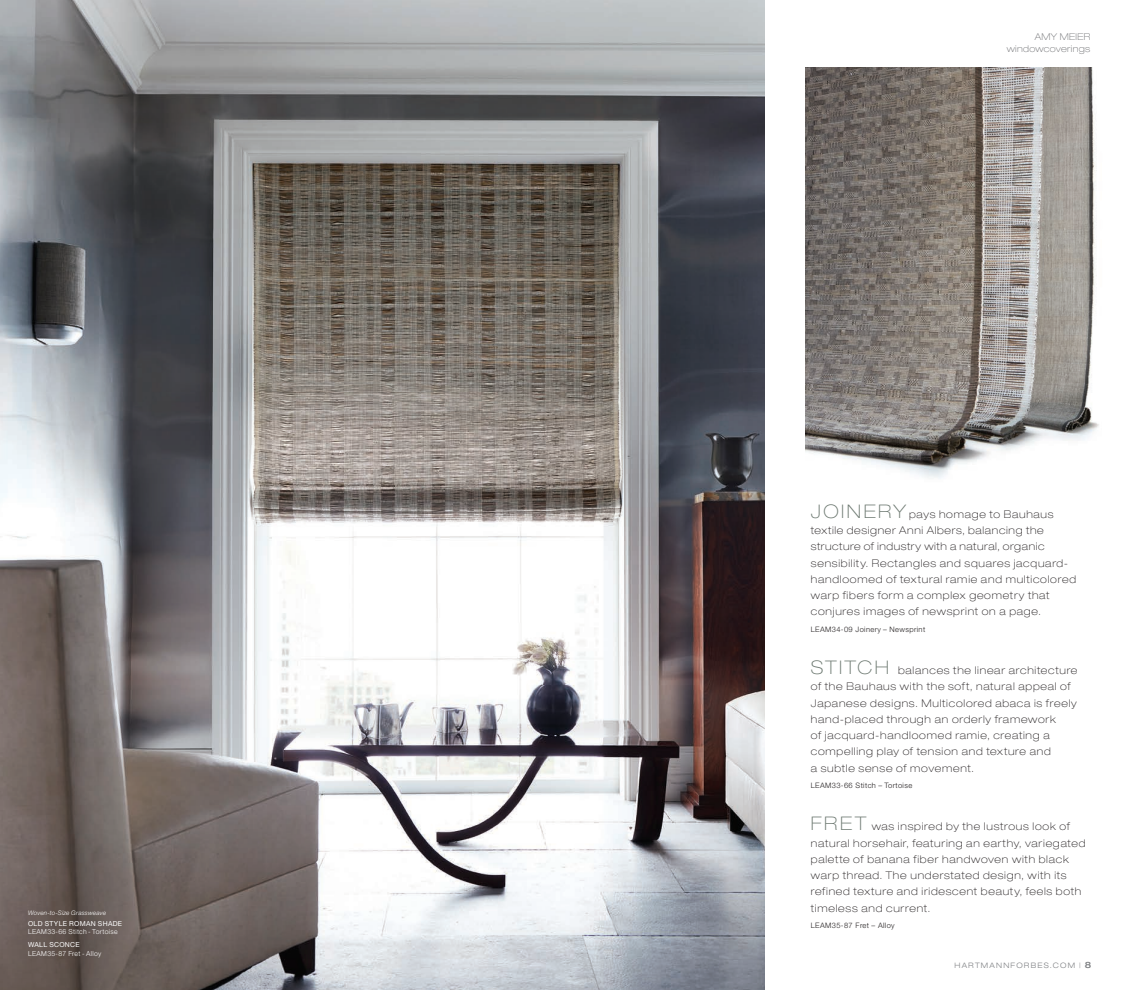
<style>
.page{position:relative;width:1125px;height:990px;background:#fff}
.page>*{position:absolute;margin:0;border:0;box-sizing:border-box;transform-origin:0 0}
.Body_Copy_-_Align_Le{font:100 expanded 10.62px/16.2px "Helvetica Neue LT Std";letter-spacing:.07em;color:#231f20}
.t1{font:100 expanded 9.38px/11.2px "Helvetica Neue LT Std";letter-spacing:.035em;color:#6c6d70;text-align:right}
.Body_Copy_-_Align_Le-2{font:300 7.5px "Helvetica Neue LT Std";letter-spacing:.05em;color:#231f20}
.t2{font:300 expanded 7.5px "Helvetica Neue LT Std";letter-spacing:.16em;color:#808285}
.System_-_Name{font:300 6.88px "Helvetica Neue LT Std";letter-spacing:.045em;color:#fff}
.System_-_Style{font:6.88px "Helvetica Neue LT Std";letter-spacing:.045em;color:#fff}
.System_-_Category{font:italic 300 6.25px "Helvetica Neue LT Std";letter-spacing:.025em;color:#fff}
.s1{font-size:18.75px;color:#6c7870}
.s2{font-weight:500;font-size:8.75px}
</style>
<div class="page">
<img style="left:0;top:0;width:765px;height:990px">
<img style="left:806px;top:68px;width:293px;height:411px">
<p class="System_-_Category" style="left:28px;top:909px;width:79px">Woven-to-Size Grassweave</p>
<p class="System_-_Style" style="left:28px;top:919px;width:96px">OLD STYLE ROMAN SHADE</p>
<p class="System_-_Name" style="left:28px;top:927px;width:91px">LEAM33-66 Stitch - Tortoise</p>
<p class="System_-_Style" style="left:28px;top:941px;width:53px">WALL SCONCE</p>
<p class="System_-_Name" style="left:28px;top:950px;width:75px">LEAM35-87 Fret - Alloy</p>
<p class="t1" style="left:1007px;top:31px;width:85px">AMY MEIER windowcoverings</p>
<p class="Body_Copy_-_Align_Le" style="left:811px;top:506px;width:267px"><span class="s1">JOINERY</span> pays homage to Bauhaus textile designer Anni Albers, balancing the structure of industry with a natural, organic sensibility. Rectangles and squares jacquard&shy;handloomed of textural ramie and multicolored warp fibers form a complex geometry that conjures images of newsprint on a page.</p>
<p class="Body_Copy_-_Align_Le-2" style="left:811px;top:624px;width:116px">LEAM34-09 Joinery – Newsprint</p>
<p class="Body_Copy_-_Align_Le" style="left:811px;top:662px;width:268px"><span class="s1">STITCH</span> balances the linear architecture of the Bauhaus with the soft, natural appeal of Japanese designs. Multicolored abaca is freely hand-placed through an orderly framework<br>of jacquard-handloomed ramie, creating a compelling play of tension and texture and<br>a subtle sense of movement.</p>
<p class="Body_Copy_-_Align_Le-2" style="left:811px;top:781px;width:103px">LEAM33-66 Stitch – Tortoise</p>
<p class="Body_Copy_-_Align_Le" style="left:811px;top:818px;width:276px"><span class="s1">FRET</span> was inspired by the lustrous look of natural horsehair, featuring an earthy, variegated palette of banana fiber handwoven with black warp thread. The understated design, with its refined texture and iridescent beauty, feels both timeless and current.</p>
<p class="Body_Copy_-_Align_Le-2" style="left:811px;top:921px;width:85px">LEAM35-87 Fret – Alloy</p>
<p class="t2" style="left:955px;top:960px;width:138px">HARTMANNFORBES.COM | <span class="s2">8</span></p>
</div>
